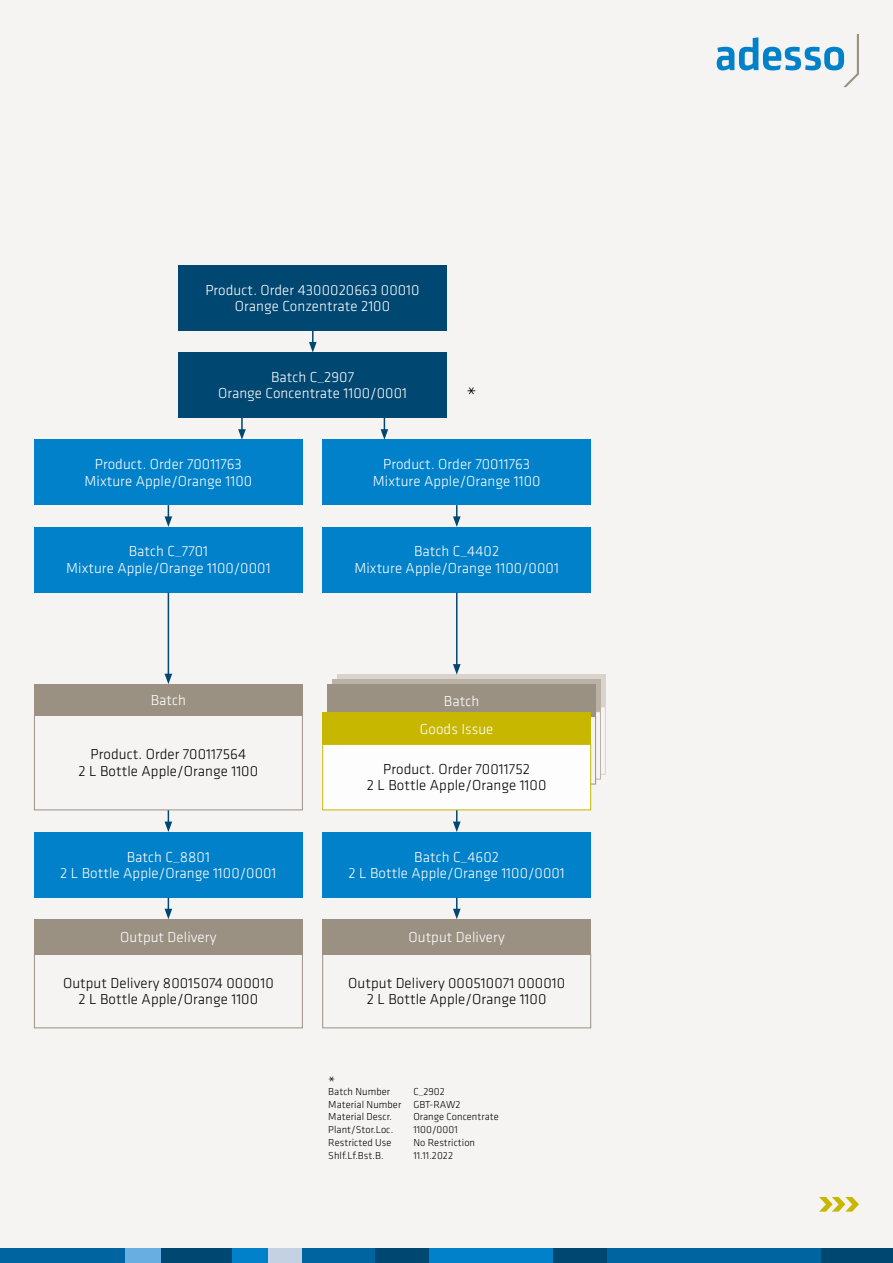
<style>
.page{position:relative;width:893px;height:1263px;background:#f6f4f2}
.page>*{position:absolute;margin:0;border:0;box-sizing:border-box;transform-origin:0 0}
.t1{font:300 21px "Klavika";color:#000}
.t2{font:300 15px/16.5px "Klavika";letter-spacing:.005em;color:#fff;text-align:center}
.t3{font:300 15px/16.5px "Klavika";letter-spacing:.005em;color:#000;text-align:center}
.t4{font:300 10.5px/12.8px "Klavika";letter-spacing:.005em;color:#000}
</style>
<div class="page">
<div style="left:337px;top:675px;width:269px;height:32px;background:#d9d3cc"></div>
<div style="left:332px;top:679px;width:269px;height:33px;background:#bbb2a7"></div>
<div style="left:327px;top:684px;width:269px;height:33px;background:#9b9183"></div>
<div style="left:178px;top:265px;width:269px;height:66px;background:#004771"></div>
<div style="left:178px;top:352px;width:269px;height:66px;background:#004771"></div>
<div style="left:322px;top:440px;width:269px;height:65px;background:#0081c9"></div>
<div style="left:34px;top:440px;width:269px;height:65px;background:#0081c9"></div>
<div style="left:322px;top:527px;width:269px;height:65px;background:#0081c9"></div>
<div style="left:34px;top:527px;width:269px;height:65px;background:#0081c9"></div>
<div style="left:322px;top:712px;width:269px;height:33px;background:#c8b700"></div>
<div style="left:323px;top:744px;width:268px;height:66px;background:#fefdfd"></div>
<div style="left:322px;top:744px;width:269px;height:66px;border:1px solid #c8b700"></div>
<div style="left:34px;top:684px;width:269px;height:32px;background:#9b9183"></div>
<div style="left:34px;top:715px;width:269px;height:95px;border:1px solid #9b9183"></div>
<div style="left:322px;top:919px;width:269px;height:36px;background:#9b9183"></div>
<div style="left:322px;top:954px;width:269px;height:74px;border:1px solid #9b9183"></div>
<div style="left:34px;top:919px;width:269px;height:36px;background:#9b9183"></div>
<div style="left:34px;top:954px;width:269px;height:74px;border:1px solid #9b9183"></div>
<div style="left:322px;top:832px;width:269px;height:65px;background:#0081c9"></div>
<div style="left:34px;top:832px;width:269px;height:65px;background:#0081c9"></div>
<svg style="left:309px;top:331px;width:8px;height:21px"></svg>
<svg style="left:381px;top:418px;width:7px;height:22px"></svg>
<svg style="left:238px;top:418px;width:8px;height:22px"></svg>
<hr style="left:168px;top:592px;width:1px;height:84px;background:#004771">
<svg style="left:165px;top:674px;width:7px;height:10px"></svg>
<svg style="left:165px;top:505px;width:7px;height:22px"></svg>
<svg style="left:165px;top:810px;width:7px;height:22px"></svg>
<svg style="left:165px;top:897px;width:7px;height:22px"></svg>
<hr style="left:456px;top:592px;width:1px;height:74px;background:#004771">
<svg style="left:453px;top:664px;width:8px;height:11px"></svg>
<svg style="left:453px;top:505px;width:8px;height:22px"></svg>
<svg style="left:453px;top:810px;width:8px;height:22px"></svg>
<svg style="left:453px;top:897px;width:8px;height:22px"></svg>
<svg style="left:819px;top:1197px;width:40px;height:14px"></svg>
<div style="left:607px;top:1248px;width:214px;height:15px;background:#0064a0"></div>
<div style="left:821px;top:1248px;width:72px;height:15px;background:#004771"></div>
<div style="left:429px;top:1248px;width:125px;height:15px;background:#0081c9"></div>
<div style="left:554px;top:1248px;width:53px;height:15px;background:#004771"></div>
<div style="left:375px;top:1248px;width:54px;height:15px;background:#004771"></div>
<div style="left:302px;top:1248px;width:73px;height:15px;background:#0064a0"></div>
<div style="left:268px;top:1248px;width:34px;height:15px;background:#c3d1e2"></div>
<div style="left:232px;top:1248px;width:36px;height:15px;background:#0081c9"></div>
<div style="left:161px;top:1248px;width:71px;height:15px;background:#004771"></div>
<div style="left:125px;top:1248px;width:36px;height:15px;background:#68aee1"></div>
<div style="left:0;top:1248px;width:125px;height:15px;background:#0064a0"></div>
<svg style="left:717px;top:34px;width:142px;height:53px"></svg>
<p class="t2" style="left:205px;top:282px;width:216px">Product. Order 4300020663 00010<br>Orange Conzentrate 2100</p>
<p class="t2" style="left:218px;top:369px;width:191px">Batch C_2907<br>Orange Concentrate 1100/0001</p>
<h1 class="t1" style="left:466px;top:384px;width:12px">*</h1>
<p class="t2" style="left:85px;top:456px;width:169px">Product. Order 70011763<br>Mixture Apple/Orange 1100</p>
<p class="t2" style="left:373px;top:456px;width:169px">Product. Order 70011763<br>Mixture Apple/Orange 1100</p>
<p class="t2" style="left:66px;top:543px;width:206px">Batch C_7701<br>Mixture Apple/Orange 1100/0001</p>
<p class="t2" style="left:354px;top:543px;width:206px">Batch C_4402<br>Mixture Apple/Orange 1100/0001</p>
<p class="t2" style="left:151px;top:692px;width:37px">Batch</p>
<p class="t2" style="left:449px;top:688px;width:37px">Batch</p>
<p class="t2" style="left:444px;top:693px;width:37px">Batch</p>
<p class="t3" style="left:79px;top:746px;width:181px">Product. Order 700117564<br>2 L Bottle Apple/Orange 1100</p>
<p class="t2" style="left:420px;top:721px;width:75px">Goods Issue</p>
<p class="t3" style="left:367px;top:761px;width:181px">Product. Order 70011752<br>2 L Bottle Apple/Orange 1100</p>
<p class="t2" style="left:60px;top:848px;width:218px">Batch C_8801<br>2 L Bottle Apple/Orange 1100/0001</p>
<p class="t2" style="left:349px;top:848px;width:218px">Batch C_4602<br>2 L Bottle Apple/Orange 1100/0001</p>
<p class="t2" style="left:120px;top:929px;width:98px">Output Delivery</p>
<p class="t3" style="left:63px;top:975px;width:212px">Output Delivery 80015074 000010<br>2 L Bottle Apple/Orange 1100</p>
<p class="t2" style="left:408px;top:929px;width:98px">Output Delivery</p>
<p class="t3" style="left:348px;top:975px;width:218px">Output Delivery 000510071 000010<br>2 L Bottle Apple/Orange 1100</p>
<p class="t3" style="left:328px;top:1074px;width:9px">*</p>
<p class="t4" style="left:328px;top:1085px;width:63px">Batch Number</p>
<p class="t4" style="left:328px;top:1085px;width:134px;text-indent:85px">C_2902<br>Material Number GBT-RAW2<br>Material Descr.</p>
<p class="t4" style="left:413px;top:1111px;width:87px">Orange Concentrate</p>
<p class="t4" style="left:328px;top:1123px;width:66px">Plant/Stor.Loc.</p>
<p class="t4" style="left:413px;top:1123px;width:46px">1100/0001</p>
<p class="t4" style="left:328px;top:1136px;width:65px">Restricted Use</p>
<p class="t4" style="left:413px;top:1136px;width:63px">No Restriction</p>
<p class="t4" style="left:328px;top:1149px;width:57px">Shlf.Lf.Bst.B.</p>
<p class="t4" style="left:413px;top:1149px;width:41px">11.11.2022</p>
</div>
